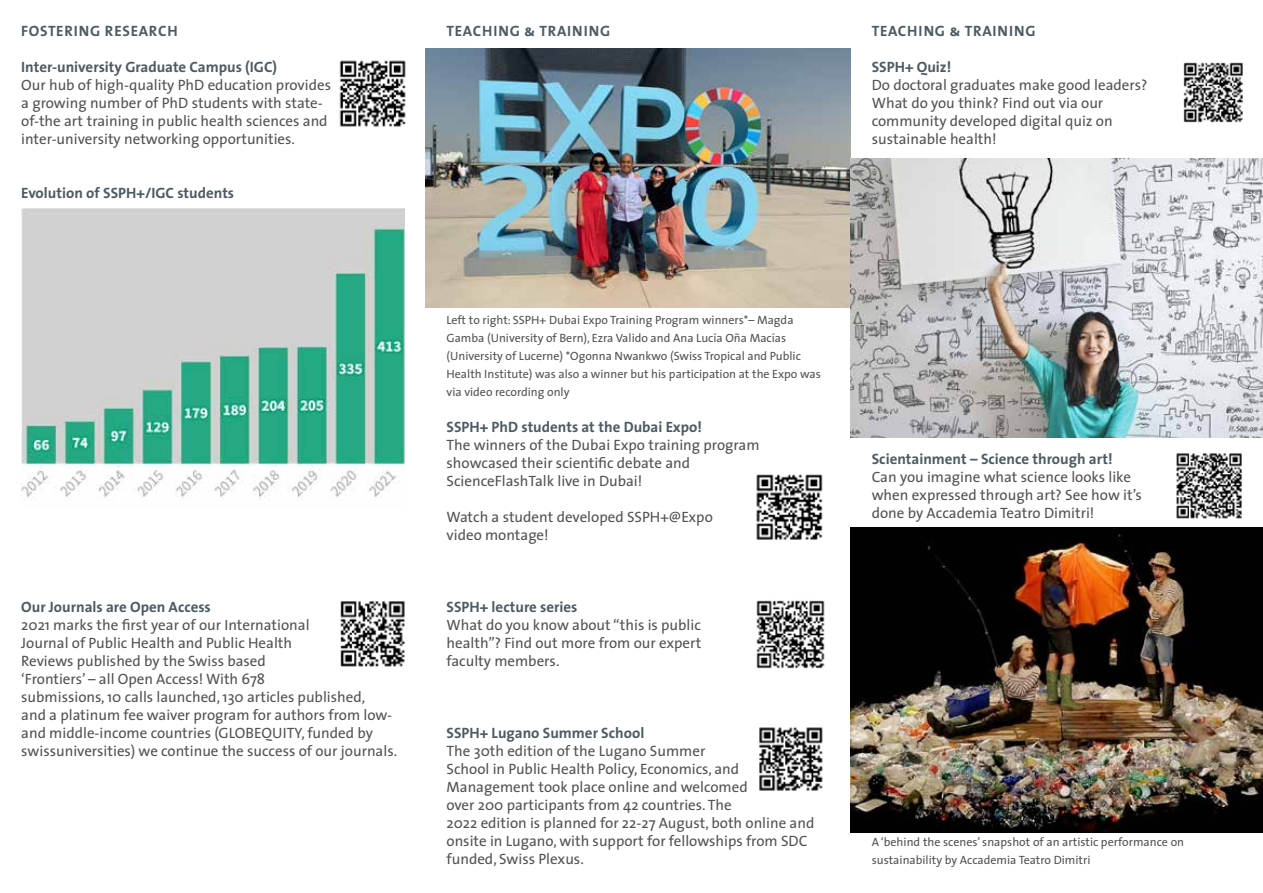
<style>
.page{position:relative;width:1263px;height:893px;background:#fff}
.page>*{position:absolute;margin:0;border:0;box-sizing:border-box;transform-origin:0 0}
.t1{font:15px/18px "The Sans";color:#535253}
.t2{font:700 15px "The Sans";color:#4c5b63}
.t3{font:15px "The Sans Bold Caps";letter-spacing:.05em;color:#4c5b63}
.t4{font:12px/18px "The Sans";color:#535253}
</style>
<div class="page">
<img style="left:21px;top:209px;width:383px;height:291px">
<img style="left:425px;top:49px;width:425px;height:259px">
<img style="left:850px;top:158px;width:413px;height:280px">
<img style="left:850px;top:528px;width:413px;height:304px">
<img style="left:339px;top:60px;width:67px;height:67px">
<img style="left:340px;top:601px;width:65px;height:66px">
<img style="left:756px;top:474px;width:67px;height:66px">
<img style="left:1176px;top:453px;width:66px;height:66px">
<img style="left:1183px;top:62px;width:60px;height:61px">
<img style="left:756px;top:600px;width:69px;height:69px">
<img style="left:759px;top:727px;width:64px;height:64px">
<p class="t3" style="left:21px;top:18px;width:158px">FOSTERING RESEARCH</p>
<p class="t2" style="left:21px;top:54px;width:257px">Inter-university Graduate Campus (IGC)</p>
<p class="t1" style="left:21px;top:75px;width:311px">Our hub of high-quality PhD education provides a growing number of PhD students with state&shy;of-the art training in public health sciences and inter-university networking opportunities.</p>
<p class="t2" style="left:21px;top:180px;width:214px">Evolution of SSPH+/IGC students</p>
<p class="t2" style="left:21px;top:594px;width:191px">Our Journals are Open Access</p>
<p class="t1" style="left:21px;top:615px;width:377px">2021 marks the first year of our International<br>Journal of Public Health and Public Health<br>Reviews published by the Swiss based<br>‘Frontiers’ – all Open Access! With 678<br>submissions, 10 calls launched, 130 articles published,<br>and a platinum fee waiver program for authors from low&shy;and middle-income countries (GLOBEQUITY, funded by swissuniversities) we continue the success of our journals.</p>
<p class="t3" style="left:446px;top:18px;width:165px">TEACHING &amp; TRAINING</p>
<p class="t3" style="left:872px;top:18px;width:165px">TEACHING &amp; TRAINING</p>
<p class="t2" style="left:872px;top:54px;width:81px">SSPH+ Quiz!</p>
<p class="t1" style="left:872px;top:75px;width:277px">Do doctoral graduates make good leaders?<br>What do you think? Find out via our community developed digital quiz on sustainable health!</p>
<p class="t4" style="left:446px;top:311px;width:376px">Left to right: SSPH+ Dubai Expo Training Program winners*– Magda Gamba (University of Bern), Ezra Valido and Ana Lucía Oña Macías (University of Lucerne) *Ogonna Nwankwo (Swiss Tropical and Public Health Institute) was also a winner but his participation at the Expo was via video recording only</p>
<p class="t2" style="left:446px;top:414px;width:257px">SSPH+ PhD students at the Dubai Expo!</p>
<p class="t1" style="left:446px;top:435px;width:315px">The winners of the Dubai Expo training program showcased their scientific debate and<br>ScienceFlashTalk live in Dubai!</p>
<p class="t1" style="left:446px;top:507px;width:268px">Watch a student developed SSPH+@Expo video montage!</p>
<p class="t2" style="left:446px;top:594px;width:132px">SSPH+ lecture series</p>
<p class="t1" style="left:446px;top:615px;width:256px;text-align:justify">What do you know about “this is public health”? Find out more from our expert faculty members.</p>
<p class="t2" style="left:446px;top:720px;width:199px">SSPH+ Lugano Summer School</p>
<p class="t1" style="left:446px;top:741px;width:369px">The 30th edition of the Lugano Summer<br>School in Public Health Policy, Economics, and Management took place online and welcomed<br>over 200 participants from 42 countries. The<br>2022 edition is planned for 22-27 August, both online and onsite in Lugano, with support for fellowships from SDC funded, Swiss Plexus.</p>
<p class="t2" style="left:872px;top:446px;width:242px">Scientainment – Science through art!</p>
<p class="t1" style="left:872px;top:467px;width:272px">Can you imagine what science looks like when expressed through art? See how it’s done by Accademia Teatro Dimitri!</p>
<p class="t4" style="left:872px;top:833px;width:314px">A ‘behind the scenes’ snapshot of an artistic performance on sustainability by Accademia Teatro Dimitri</p>
</div>
